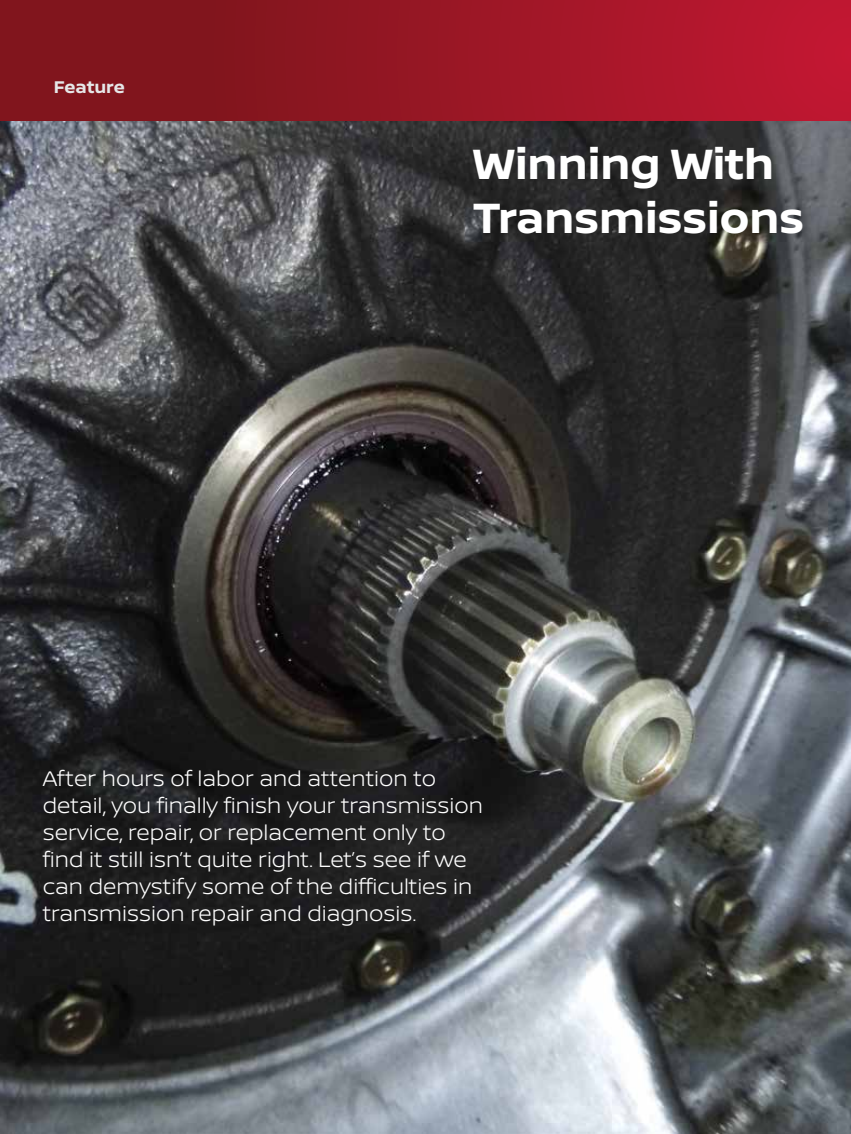
<style>
.page{position:relative;width:851px;height:1134px;background:#fff}
.page>*{position:absolute;margin:0;border:0;box-sizing:border-box;transform-origin:0 0}
.t1{font:700 45px/54px "Nissan Brand";color:#fff}
.t2{font:300 22.5px/27px "Nissan Brand";color:#fff}
.t3{font:700 18px "Nissan Brand";color:#e6e7e8}
</style>
<div class="page">
<div style="left:0;top:0;width:850px;height:122px;background:linear-gradient(to right,#751519,#be1831)"></div>
<img style="left:0;top:122px;width:850px;height:1012px">
<p class="t3" style="left:54px;top:74px;width:73px">Feature</p>
<h1 class="t1" style="left:472px;top:135px;width:333px">Winning With<br>Transmissions</h1>
<p class="t2" style="left:43px;top:764px;width:442px">After hours of labor and attention to detail, you finally finish your transmission service, repair, or replacement only to find it still isn’t quite right. Let’s see if we can demystify some of the difficulties in transmission repair and diagnosis.</p>
</div>
